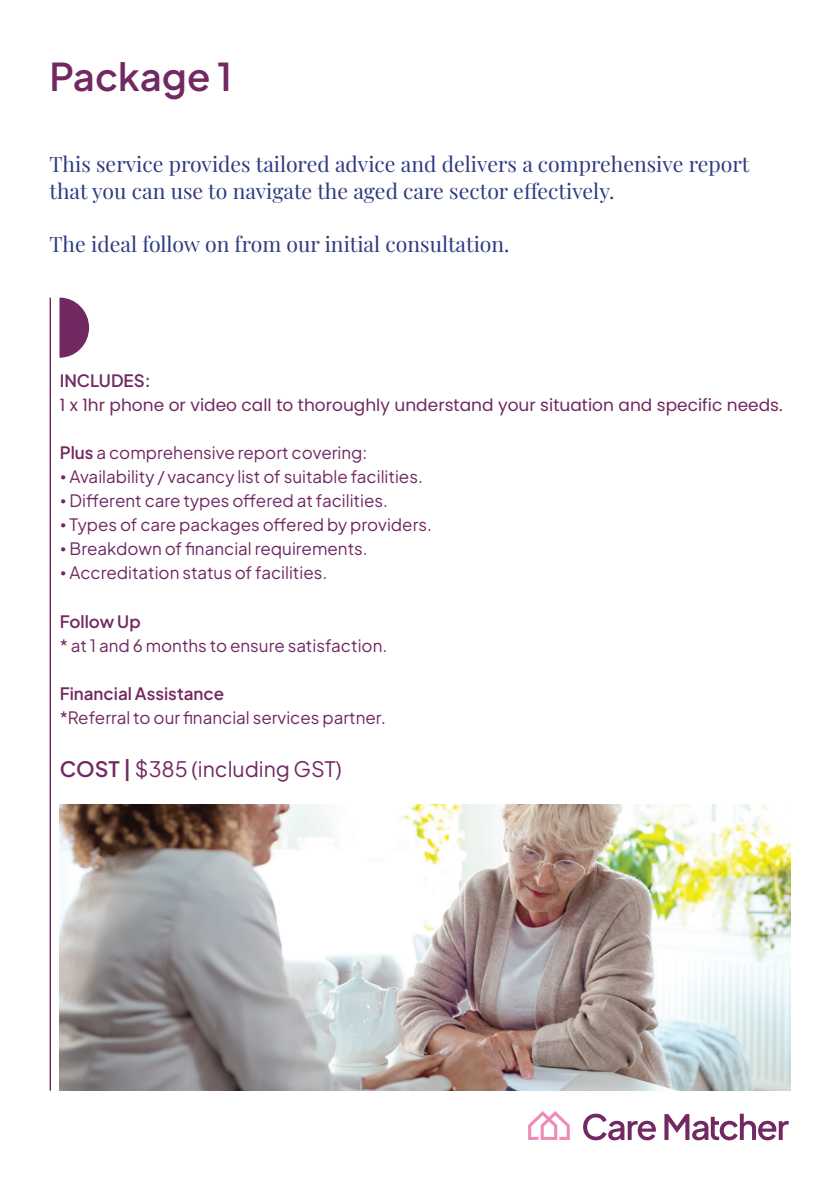
<style>
.page{position:relative;width:840px;height:1191px;background:#fff}
.page>*{position:absolute;margin:0;border:0;box-sizing:border-box;transform-origin:0 0}
.t1{font:38.2px "Plus Jakarta Sans";color:#722861}
.t2{font:21.2px/26.8px "Playfair Display";color:#2e3b80}
.t3{font:21.2px "Plus Jakarta Sans";color:#722861}
.t4{font:17px/24px "Plus Jakarta Sans";color:#722861}
.t5{font:17px "Poppins";color:#722861}
.s1{font-family:"Poppins"}
</style>
<div class="page">
<svg style="left:528px;top:1111px;width:41px;height:29px"></svg>
<svg style="left:583px;top:1113px;width:72px;height:27px"></svg>
<svg style="left:664px;top:1113px;width:124px;height:27px"></svg>
<svg style="left:59px;top:297px;width:30px;height:61px"></svg>
<hr style="left:50px;top:297px;width:1px;height:793px;background:#722861">
<img style="left:59px;top:804px;width:730px;height:286px">
<h1 class="t1" style="left:50px;top:45px;width:184px">Package 1</h1>
<p class="t2" style="left:50px;top:149px;width:701px">This service provides tailored advice and delivers a comprehensive report that you can use to navigate the aged care sector effectively.</p>
<p class="t2" style="left:50px;top:229px;width:461px">The ideal follow on from our initial consultation.</p>
<p class="t4" style="left:60px;top:367px;width:92px">INCLUDES:</p>
<p class="t5" style="left:60px;top:395px;width:724px">1 x 1hr phone or video call to thoroughly understand your situation and specific needs.</p>
<p class="t4" style="left:60px;top:439px;width:309px">Plus a comprehensive report covering:</p>
<p class="t4" style="left:60px;top:463px;width:364px"><span class="s1">•</span> Availability / vacancy list of suitable facilities.</p>
<p class="t4" style="left:60px;top:487px;width:329px"><span class="s1">•</span> Different care types offered at facilities.</p>
<p class="t4" style="left:60px;top:511px;width:373px"><span class="s1">•</span> Types of care packages offered by providers.</p>
<p class="t4" style="left:60px;top:535px;width:309px"><span class="s1">•</span> Breakdown of financial requirements.</p>
<p class="t4" style="left:60px;top:559px;width:269px"><span class="s1">•</span> Accreditation status of facilities.</p>
<p class="t4" style="left:60px;top:607px;width:329px">Follow Up<br>* at 1 and 6 months to ensure satisfaction.</p>
<p class="t4" style="left:60px;top:679px;width:327px">Financial Assistance<br>*Referral to our financial services partner.</p>
<p class="t3" style="left:60px;top:752px;width:283px">COST | $385 (including GST)</p>
</div>
